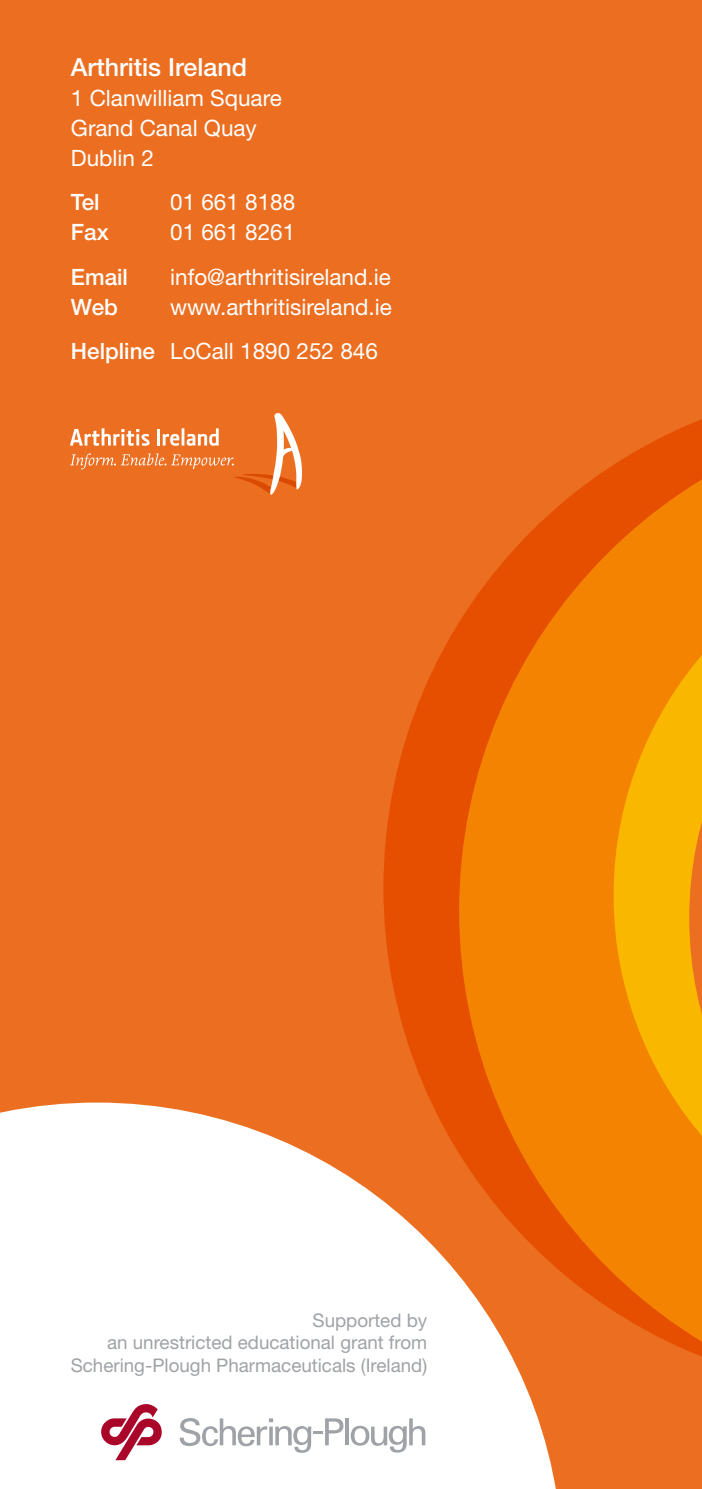
<style>
.page{position:relative;width:702px;height:1489px;background:#fff}
.page>*{position:absolute;margin:0;border:0;box-sizing:border-box;transform-origin:0 0}
.t1{font:500 25px "Helvetica Neue";color:#fff}
.t2{font:22.5px/30px "Helvetica Neue";color:#fff}
.t3{font:500 22.5px "Helvetica Neue";color:#fff}
.t4{font:18.75px/22.5px "Helvetica Neue";color:#9fa2a6;text-align:right}
.s1{font-weight:500}
</style>
<div class="page">
<div style="left:0;top:0;width:702px;height:1488px;background:#ec6e20"></div>
<svg style="left:383px;top:419px;width:319px;height:938px;fill:#f38300"></svg>
<svg style="left:70px;top:413px;width:233px;height:82px"></svg>
<svg style="left:0;top:1102px;width:562px;height:386px;fill:#fff"></svg>
<svg style="left:180px;top:1417px;width:163px;height:35px;background:#e5e5e6"></svg>
<hr style="left:345px;top:1418px;width:4px;height:27px;background:#9fa2a6">
<svg style="left:351px;top:1418px;width:74px;height:34px;background:#e2e3e4"></svg>
<svg style="left:101px;top:1403px;width:61px;height:56px;background:#d88f9f"></svg>
<p class="t1" style="left:71px;top:52px;width:177px">Arthritis Ireland</p>
<p class="t2" style="left:71px;top:83px;width:212px">1 Clanwilliam Square<br>Grand Canal Quay<br>Dublin 2</p>
<p class="t3" style="left:71px;top:189px;width:30px">Tel</p>
<p class="t2" style="left:170px;top:187px;width:127px">01 661 8188</p>
<p class="t3" style="left:71px;top:219px;width:39px">Fax</p>
<p class="t2" style="left:170px;top:217px;width:127px">01 661 8261</p>
<p class="t3" style="left:71px;top:263px;width:59px">Email</p>
<p class="t2" style="left:170px;top:261px;width:222px">info@arthritisireland.ie</p>
<p class="t3" style="left:71px;top:293px;width:49px">Web</p>
<p class="t2" style="left:71px;top:284px;width:322px;line-height:44.2px;text-indent:99px">www.arthritisireland.ie<br><span class="s1">Helpline</span> LoCall 1890 252 846</p>
<p class="t4" style="left:71px;top:1308px;width:358px">Supported by<br>an unrestricted educational grant from<br>Schering-Plough Pharmaceuticals (Ireland)</p>
</div>
